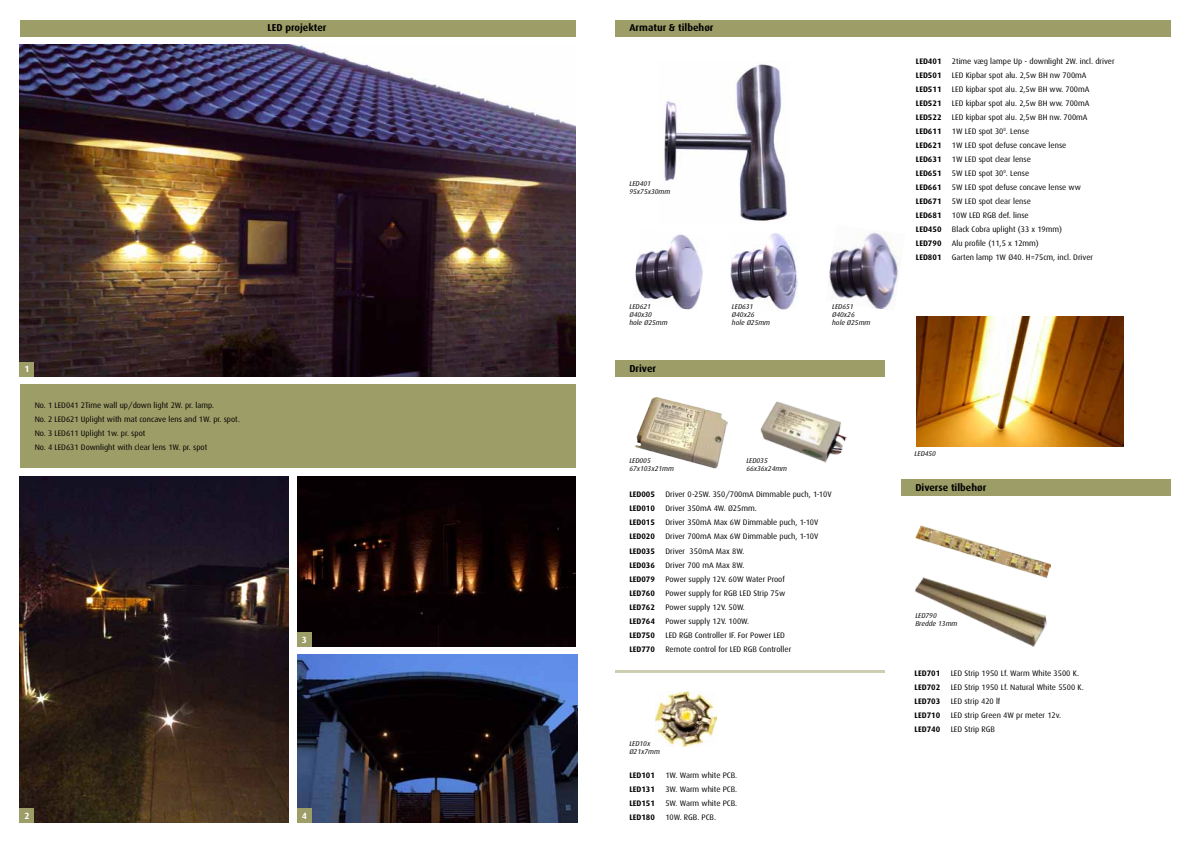
<style>
.page{position:relative;width:1191px;height:842px;background:#fff}
.page>*{position:absolute;margin:0;border:0;box-sizing:border-box;transform-origin:0 0}
.t1{font:700 10px "Dax";color:#000}
.t2{font:700 9px "Dax";color:#fff}
.t3{font:8px/14px "Dax";color:#000}
.t4{font:700 8px "Dax";color:#000}
.t5{font:italic 7px/8px "Dax";color:#000}
</style>
<div class="page">
<div style="left:615px;top:20px;width:556px;height:16px;background:#9d9d68"></div>
<img style="left:20px;top:45px;width:555px;height:331px">
<div style="left:20px;top:20px;width:555px;height:17px;background:#9d9d68"></div>
<div style="left:20px;top:385px;width:555px;height:83px;background:#9d9d68"></div>
<img style="left:297px;top:655px;width:280px;height:167px">
<img style="left:20px;top:476px;width:269px;height:347px">
<div style="left:20px;top:362px;width:14px;height:14px;background:#9d9d68"></div>
<div style="left:20px;top:808px;width:14px;height:14px;background:#9d9d68"></div>
<div style="left:297px;top:808px;width:14px;height:14px;background:#9d9d68"></div>
<img style="left:297px;top:476px;width:278px;height:170px">
<div style="left:297px;top:632px;width:14px;height:14px;background:#9d9d68"></div>
<img style="left:664px;top:64px;width:123px;height:157px">
<img style="left:829px;top:230px;width:69px;height:79px">
<img style="left:730px;top:234px;width:68px;height:76px">
<img style="left:635px;top:234px;width:68px;height:76px">
<div style="left:615px;top:360px;width:269px;height:16px;background:#9d9d68"></div>
<div style="left:901px;top:479px;width:270px;height:16px;background:#9d9d68"></div>
<hr style="left:615px;top:670px;width:269px;height:3px;background:#9d9d68">
<img style="left:635px;top:397px;width:92px;height:72px">
<img style="left:760px;top:401px;width:87px;height:62px">
<img style="left:655px;top:691px;width:61px;height:56px">
<img style="left:915px;top:525px;width:135px;height:42px">
<img style="left:915px;top:567px;width:135px;height:80px">
<img style="left:916px;top:317px;width:207px;height:130px">
<p class="t1" style="left:267px;top:22px;width:60px">LED projekter</p>
<p class="t2" style="left:24px;top:364px;width:7px">1</p>
<p class="t3" style="left:35px;top:398px;width:207px">No. 1 LED041 2Time wall up/down light 2W. pr. lamp.<br>No. 2 LED621 Uplight with mat concave lens and 1W. pr. spot.<br>No. 3 LED611 Uplight 1w. pr. spot<br>No. 4 LED631 Downlight with clear lens 1W. pr. spot</p>
<p class="t2" style="left:302px;top:634px;width:7px">3</p>
<p class="t2" style="left:24px;top:810px;width:7px">2</p>
<p class="t2" style="left:302px;top:810px;width:7px">4</p>
<p class="t1" style="left:629px;top:22px;width:86px">Armatur &amp; tilbehør</p>
<p class="t5" style="left:629px;top:180px;width:42px">LED401<br>95x75x30mm</p>
<p class="t5" style="left:629px;top:302px;width:40px">LED621<br>Ø40x30<br>hole Ø25mm</p>
<p class="t1" style="left:629px;top:363px;width:28px">Driver</p>
<p class="t5" style="left:732px;top:302px;width:40px">LED631<br>Ø40x26<br>hole Ø25mm</p>
<p class="t5" style="left:629px;top:457px;width:46px">LED005<br>67x103x21mm</p>
<p class="t5" style="left:746px;top:457px;width:42px">LED035<br>66x36x24mm</p>
<p class="t5" style="left:832px;top:302px;width:40px">LED651<br>Ø40x26<br>hole Ø25mm</p>
<p class="t4" style="left:629px;top:490px;width:27px">LED005</p>
<p class="t3" style="left:665px;top:488px;width:168px">Driver 0-25W. 350/700mA Dimmable puch, 1-10V</p>
<p class="t4" style="left:629px;top:504px;width:27px">LED010</p>
<p class="t3" style="left:665px;top:502px;width:93px">Driver 350mA 4W. Ø25mm.</p>
<p class="t4" style="left:629px;top:518px;width:27px">LED015</p>
<p class="t3" style="left:665px;top:516px;width:154px">Driver 350mA Max 6W Dimmable puch, 1-10V</p>
<p class="t4" style="left:629px;top:532px;width:27px">LED020</p>
<p class="t3" style="left:665px;top:530px;width:154px">Driver 700mA Max 6W Dimmable puch, 1-10V</p>
<p class="t4" style="left:629px;top:546px;width:27px">LED035</p>
<p class="t3" style="left:665px;top:544px;width:80px">Driver 350mA Max 8W.</p>
<p class="t4" style="left:629px;top:560px;width:27px">LED036</p>
<p class="t3" style="left:665px;top:558px;width:80px">Driver 700 mA Max 8W.</p>
<p class="t4" style="left:629px;top:574px;width:27px">LED079</p>
<p class="t3" style="left:665px;top:572px;width:121px">Power supply 12V. 60W Water Proof</p>
<p class="t4" style="left:629px;top:588px;width:27px">LED760</p>
<p class="t3" style="left:665px;top:586px;width:121px">Power supply for RGB LED Strip 75w</p>
<p class="t4" style="left:629px;top:602px;width:27px">LED762</p>
<p class="t3" style="left:665px;top:600px;width:81px">Power supply 12V. 50W.</p>
<p class="t4" style="left:629px;top:616px;width:27px">LED764</p>
<p class="t3" style="left:665px;top:614px;width:85px">Power supply 12V. 100W.</p>
<p class="t4" style="left:629px;top:630px;width:27px">LED750</p>
<p class="t3" style="left:665px;top:628px;width:121px">LED RGB Controller IF. For Power LED</p>
<p class="t4" style="left:629px;top:644px;width:27px">LED770</p>
<p class="t3" style="left:665px;top:642px;width:127px">Remote control for LED RGB Controller</p>
<p class="t5" style="left:629px;top:739px;width:32px">LED10x<br>Ø21x7mm</p>
<p class="t4" style="left:629px;top:770px;width:27px">LED101</p>
<p class="t3" style="left:665px;top:768px;width:73px">1W. Warm white PCB.</p>
<p class="t4" style="left:629px;top:784px;width:27px">LED131</p>
<p class="t3" style="left:665px;top:782px;width:73px">3W. Warm white PCB.</p>
<p class="t4" style="left:629px;top:798px;width:27px">LED151</p>
<p class="t3" style="left:665px;top:796px;width:73px">5W. Warm white PCB.</p>
<p class="t4" style="left:629px;top:812px;width:27px">LED180</p>
<p class="t3" style="left:665px;top:810px;width:52px">10W. RGB. PCB.</p>
<p class="t4" style="left:916px;top:56px;width:27px">LED401</p>
<p class="t3" style="left:952px;top:54px;width:164px">2time væg lampe Up - downlight 2W. incl. driver</p>
<p class="t4" style="left:916px;top:70px;width:27px">LED501</p>
<p class="t3" style="left:952px;top:68px;width:136px">LED Kipbar spot alu. 2,5w BH nw 700mA</p>
<p class="t4" style="left:916px;top:84px;width:27px">LED511</p>
<p class="t3" style="left:952px;top:82px;width:139px">LED kipbar spot alu. 2,5w BH ww. 700mA</p>
<p class="t4" style="left:916px;top:98px;width:27px">LED521</p>
<p class="t3" style="left:952px;top:96px;width:139px">LED kipbar spot alu. 2,5w BH ww. 700mA</p>
<p class="t4" style="left:916px;top:112px;width:27px">LED522</p>
<p class="t3" style="left:952px;top:110px;width:137px">LED kipbar spot alu. 2,5w BH nw. 700mA</p>
<p class="t4" style="left:916px;top:126px;width:27px">LED611</p>
<p class="t3" style="left:952px;top:124px;width:79px">1W LED spot 30<sup>0</sup>. Lense</p>
<p class="t4" style="left:916px;top:140px;width:27px">LED621</p>
<p class="t3" style="left:952px;top:138px;width:116px">1W LED spot defuse concave lense</p>
<p class="t4" style="left:916px;top:154px;width:27px">LED631</p>
<p class="t3" style="left:952px;top:152px;width:80px">1W LED spot clear lense</p>
<p class="t4" style="left:916px;top:168px;width:27px">LED651</p>
<p class="t3" style="left:952px;top:166px;width:79px">5W LED spot 30<sup>0</sup>. Lense</p>
<p class="t4" style="left:916px;top:182px;width:27px">LED661</p>
<p class="t3" style="left:952px;top:180px;width:131px">5W LED spot defuse concave lense ww</p>
<p class="t4" style="left:916px;top:196px;width:27px">LED671</p>
<p class="t3" style="left:952px;top:194px;width:80px">5W LED spot clear lense</p>
<p class="t4" style="left:916px;top:210px;width:27px">LED681</p>
<p class="t3" style="left:952px;top:208px;width:78px">10W LED RGB def. linse</p>
<p class="t4" style="left:916px;top:224px;width:27px">LED450</p>
<p class="t3" style="left:952px;top:222px;width:112px">Black Cobra uplight (33 x 19mm)</p>
<p class="t4" style="left:916px;top:238px;width:27px">LED790</p>
<p class="t3" style="left:952px;top:236px;width:88px">Alu profile (11,5 x 12mm)</p>
<p class="t4" style="left:916px;top:252px;width:27px">LED801</p>
<p class="t3" style="left:952px;top:250px;width:143px">Garten lamp 1W Ø40. H=75cm, incl. Driver</p>
<p class="t5" style="left:914px;top:450px;width:23px">LED450</p>
<p class="t1" style="left:915px;top:482px;width:73px">Diverse tilbehør</p>
<p class="t5" style="left:915px;top:612px;width:44px">LED790<br>Bredde 13mm</p>
<p class="t4" style="left:914px;top:668px;width:27px">LED701</p>
<p class="t3" style="left:950px;top:666px;width:130px">LED Strip 1950 Lf. Warm White 3500 K.</p>
<p class="t4" style="left:914px;top:682px;width:27px">LED702</p>
<p class="t3" style="left:950px;top:680px;width:135px">LED Strip 1950 Lf. Natural White 5500 K.</p>
<p class="t4" style="left:914px;top:696px;width:27px">LED703</p>
<p class="t3" style="left:950px;top:694px;width:51px">LED strip 420 lf</p>
<p class="t4" style="left:914px;top:710px;width:27px">LED710</p>
<p class="t3" style="left:950px;top:708px;width:112px">LED strip Green 4W pr meter 12v.</p>
<p class="t4" style="left:914px;top:724px;width:27px">LED740</p>
<p class="t3" style="left:950px;top:722px;width:46px">LED Strip RGB</p>
</div>
